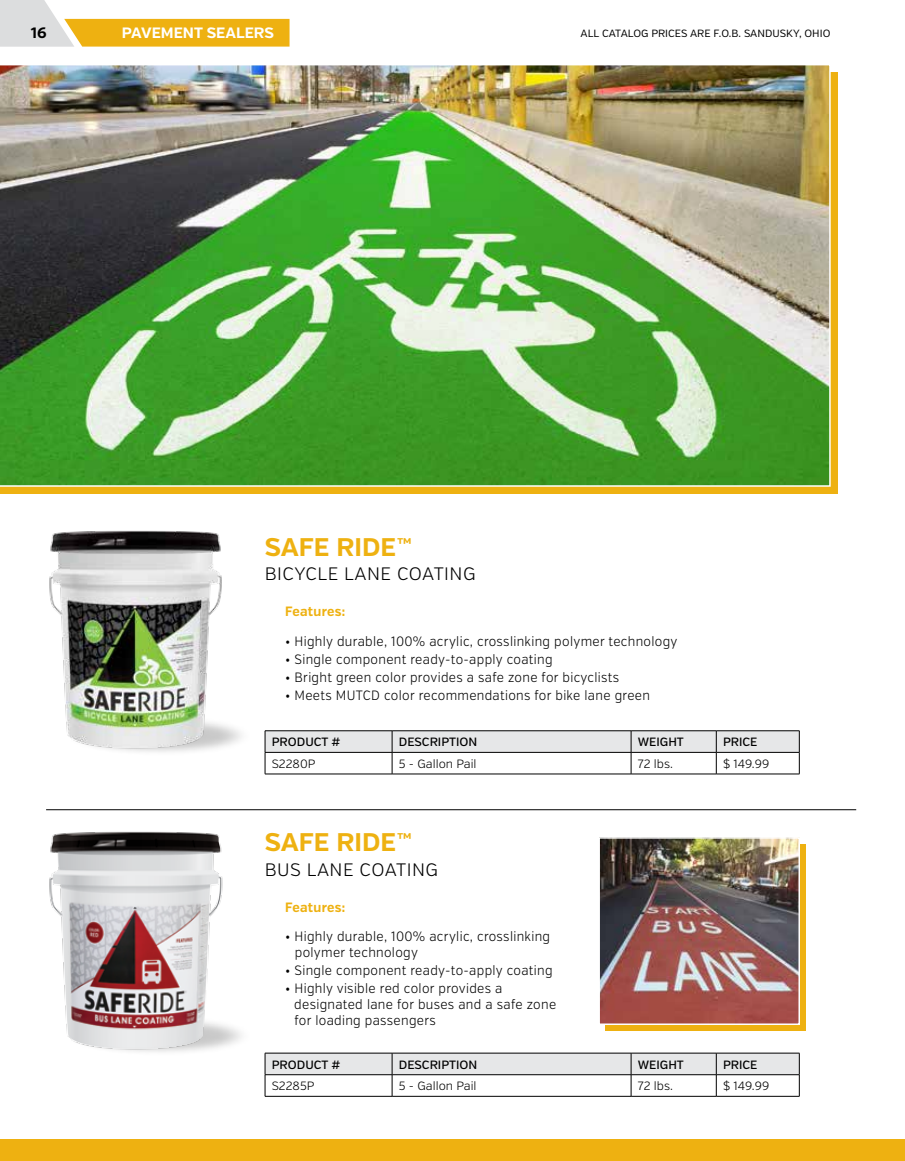
<style>
.page{position:relative;width:905px;height:1161px;background:#fff}
.page>*{position:absolute;margin:0;border:0;box-sizing:border-box;transform-origin:0 0}
.t1{font:700 25.5px "Verb";color:#eeb111}
.t2{font:300 18px "Verb";letter-spacing:.025em;color:#000}
.t3{font:700 15px "Verb";color:#fff}
.t4{font:700 15px "Verb";color:#000}
.t5{font:300 13.5px/15.8px "Verb";letter-spacing:.025em;color:#000;scale:.93 1}
.t6{font:700 13.5px "Verb";letter-spacing:.025em;color:#eeb111;scale:.93 1}
.t7{font:300 12px "Verb";color:#000}
.t8{font:500 12px "Verb";color:#000}
.t9{font:10.5px "Verb";color:#000}
</style>
<div class="page">
<svg style="left:0;top:0;width:289px;height:47px"></svg>
<div style="left:0;top:1139px;width:904px;height:22px;background:#eeb111"></div>
<div style="left:0;top:72px;width:837px;height:422px;background:#eeb111"></div>
<div style="left:605px;top:844px;width:200px;height:186px;background:#eeb111"></div>
<img style="left:0;top:65px;width:830px;height:422px">
<svg style="left:265px;top:731px;width:535px;height:43px"></svg>
<hr style="left:265px;top:774px;width:127px;height:1px;background:#000">
<hr style="left:392px;top:774px;width:239px;height:1px;background:#000">
<hr style="left:631px;top:774px;width:85px;height:1px;background:#000">
<hr style="left:716px;top:774px;width:83px;height:1px;background:#000">
<svg style="left:265px;top:1053px;width:535px;height:43px"></svg>
<hr style="left:265px;top:1096px;width:127px;height:1px;background:#000">
<hr style="left:392px;top:1096px;width:239px;height:1px;background:#000">
<hr style="left:631px;top:1096px;width:85px;height:1px;background:#000">
<hr style="left:716px;top:1096px;width:83px;height:1px;background:#000">
<img style="left:49px;top:530px;width:175px;height:221px">
<img style="left:49px;top:831px;width:179px;height:221px">
<img style="left:601px;top:840px;width:196px;height:182px">
<div style="left:598px;top:837px;width:202px;height:188px;border:2px solid #fff"></div>
<hr style="left:46px;top:809px;width:810px;height:1px;background:#000">
<p class="t4" style="left:31px;top:24px;width:17px">16</p>
<p class="t3" style="left:122px;top:24px;width:153px">PAVEMENT SEALERS</p>
<p class="t9" style="left:580px;top:27px;width:251px">ALL CATALOG PRICES ARE F.O.B. SANDUSKY, OHIO</p>
<h1 class="t1" style="left:265px;top:531px;width:149px">SAFE RIDE™</h1>
<h2 class="t2" style="left:265px;top:563px;width:212px">BICYCLE LANE COATING</h2>
<p class="t6" style="left:285px;top:604px;width:66px">Features:</p>
<p class="t5" style="left:285px;top:633px;width:423px">• Highly durable, 100% acrylic, crosslinking polymer technology</p>
<p class="t5" style="left:285px;top:652px;width:289px">• Single component ready-to-apply coating</p>
<p class="t5" style="left:285px;top:670px;width:361px">• Bright green color provides a safe zone for bicyclists</p>
<p class="t5" style="left:285px;top:688px;width:394px">• Meets MUTCD color recommendations for bike lane green</p>
<p class="t8" style="left:272px;top:735px;width:70px">PRODUCT #</p>
<p class="t8" style="left:399px;top:735px;width:80px">DESCRIPTION</p>
<p class="t8" style="left:638px;top:735px;width:48px">WEIGHT</p>
<p class="t8" style="left:723px;top:735px;width:36px">PRICE</p>
<p class="t7" style="left:272px;top:757px;width:45px">S2280P</p>
<p class="t7" style="left:399px;top:757px;width:79px">5 - Gallon Pail</p>
<p class="t7" style="left:638px;top:757px;width:35px">72 lbs.</p>
<p class="t7" style="left:723px;top:757px;width:48px">$ 149.99</p>
<h1 class="t1" style="left:265px;top:827px;width:149px">SAFE RIDE™</h1>
<h2 class="t2" style="left:265px;top:859px;width:175px">BUS LANE COATING</h2>
<p class="t6" style="left:285px;top:899px;width:66px">Features:</p>
<p class="t5" style="left:295px;top:929px;width:276px;text-indent:-10px">• Highly durable, 100% acrylic, crosslinking polymer technology</p>
<p class="t5" style="left:285px;top:963px;width:289px">• Single component ready-to-apply coating</p>
<p class="t5" style="left:294px;top:981px;width:283px;text-indent:-9px">• Highly visible red color provides a designated lane for buses and a safe zone for loading passengers</p>
<p class="t8" style="left:272px;top:1057px;width:70px">PRODUCT #</p>
<p class="t8" style="left:399px;top:1057px;width:80px">DESCRIPTION</p>
<p class="t8" style="left:638px;top:1057px;width:48px">WEIGHT</p>
<p class="t8" style="left:723px;top:1057px;width:36px">PRICE</p>
<p class="t7" style="left:272px;top:1079px;width:44px">S2285P</p>
<p class="t7" style="left:399px;top:1079px;width:79px">5 - Gallon Pail</p>
<p class="t7" style="left:638px;top:1079px;width:35px">72 lbs.</p>
<p class="t7" style="left:723px;top:1079px;width:48px">$ 149.99</p>
</div>
